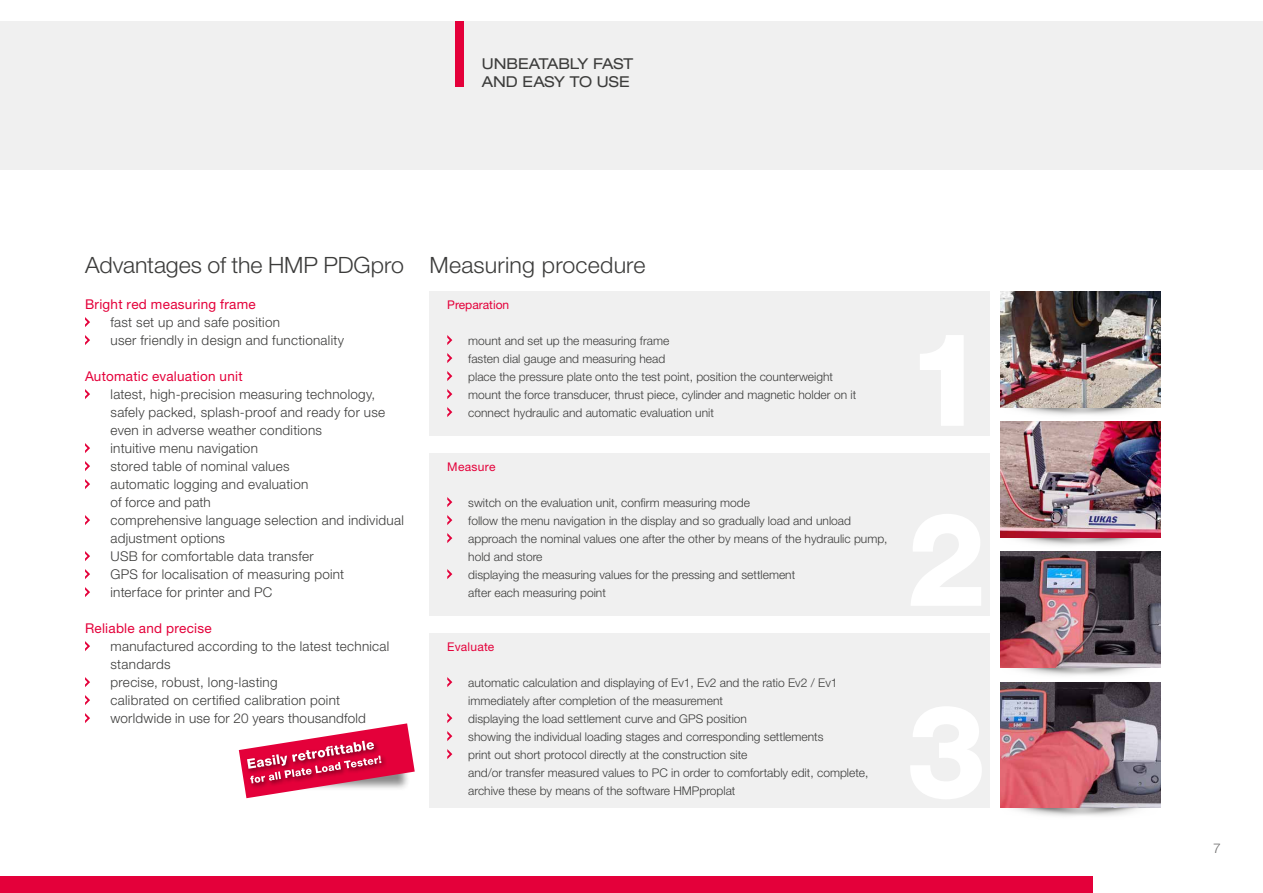
<style>
.page{position:relative;width:1263px;height:893px;background:#fff}
.page>*{position:absolute;margin:0;border:0;box-sizing:border-box;transform-origin:0 0}
.t1{font:300 22.5px "Helvetica Neue LT Std";color:#3c3c3b}
.t2{font:expanded 15px/18px "Helvetica Neue LT Std";letter-spacing:-.005em;color:#3c3c3b}
.t3{font:300 13.5px/18px "Helvetica Neue LT Std";letter-spacing:.02em;color:#3c3c3b}
.t4{font:13.5px "Helvetica Neue LT Std";letter-spacing:.02em;color:#e4003a}
.t5{font:300 13.5px "Helvetica Neue LT Std";color:#706f6f}
.t6{font:300 12px/18px "Helvetica Neue LT Std";color:#3c3c3b}
.t7{font:12px "Helvetica Neue LT Std";letter-spacing:.005em;color:#e4003a}
.t8{font:12px "Helvetica Neue LT Std";letter-spacing:.025em;color:#e4003a}
</style>
<div class="page">
<div style="left:0;top:876px;width:1093px;height:17px;background:#e4003a"></div>
<div style="left:0;top:21px;width:1263px;height:149px;background:#f0f0f0"></div>
<svg style="left:239px;top:723px;width:176px;height:75px"></svg>
<img style="left:1000px;top:688px;width:160px;height:128px">
<img style="left:1000px;top:558px;width:160px;height:130px">
<img style="left:1000px;top:427px;width:160px;height:131px">
<img style="left:1000px;top:292px;width:160px;height:135px">
<div style="left:429px;top:633px;width:561px;height:175px;background:#f0f0f0"></div>
<div style="left:429px;top:453px;width:561px;height:162px;background:#f0f0f0"></div>
<div style="left:429px;top:291px;width:561px;height:144px;background:#f0f0f0"></div>
<svg style="left:85px;top:317px;width:5px;height:10px"></svg>
<svg style="left:85px;top:335px;width:5px;height:10px"></svg>
<svg style="left:85px;top:389px;width:5px;height:10px"></svg>
<svg style="left:85px;top:443px;width:5px;height:10px"></svg>
<svg style="left:85px;top:461px;width:5px;height:10px"></svg>
<svg style="left:85px;top:479px;width:5px;height:10px"></svg>
<svg style="left:85px;top:515px;width:5px;height:10px"></svg>
<svg style="left:85px;top:551px;width:5px;height:10px"></svg>
<svg style="left:85px;top:569px;width:5px;height:10px"></svg>
<svg style="left:85px;top:587px;width:5px;height:10px"></svg>
<svg style="left:85px;top:641px;width:5px;height:10px"></svg>
<svg style="left:85px;top:677px;width:5px;height:10px"></svg>
<svg style="left:85px;top:695px;width:5px;height:10px"></svg>
<svg style="left:85px;top:713px;width:5px;height:10px"></svg>
<svg style="left:447px;top:335px;width:5px;height:10px"></svg>
<svg style="left:447px;top:353px;width:5px;height:10px"></svg>
<svg style="left:447px;top:371px;width:5px;height:10px"></svg>
<svg style="left:447px;top:389px;width:5px;height:10px"></svg>
<svg style="left:447px;top:407px;width:5px;height:10px"></svg>
<svg style="left:447px;top:497px;width:5px;height:10px"></svg>
<svg style="left:447px;top:515px;width:5px;height:10px"></svg>
<svg style="left:447px;top:533px;width:5px;height:10px"></svg>
<svg style="left:447px;top:569px;width:5px;height:10px"></svg>
<svg style="left:447px;top:677px;width:5px;height:10px"></svg>
<svg style="left:447px;top:713px;width:5px;height:10px"></svg>
<svg style="left:447px;top:731px;width:5px;height:10px"></svg>
<svg style="left:447px;top:749px;width:5px;height:10px"></svg>
<div style="left:455px;top:21px;width:9px;height:66px;background:#e4003a"></div>
<p class="t2" style="left:482px;top:55px;width:153px">UNBEATABLY FAST<br>AND EASY TO USE</p>
<h1 class="t1" style="left:85px;top:251px;width:320px">Advantages of the HMP PDGpro</h1>
<p class="t4" style="left:85px;top:296px;width:172px">Bright red measuring frame</p>
<p class="t3" style="left:111px;top:313px;width:235px">fast set up and safe position<br>user friendly in design and functionality</p>
<p class="t4" style="left:85px;top:368px;width:159px">Automatic evaluation unit</p>
<p class="t3" style="left:111px;top:385px;width:295px">latest, high-precision measuring technology, safely packed, splash-proof and ready for use even in adverse weather conditions<br>intuitive menu navigation<br>stored table of nominal values<br>automatic logging and evaluation<br>of force and path<br>comprehensive language selection and individual adjustment options<br>USB for comfortable data transfer<br>GPS for localisation of measuring point<br>interface for printer and PC</p>
<p class="t4" style="left:85px;top:620px;width:128px">Reliable and precise</p>
<p class="t3" style="left:111px;top:637px;width:280px">manufactured according to the latest technical standards<br>precise, robust, long-lasting<br>calibrated on certified calibration point worldwide in use for 20 years thousandfold</p>
<h1 class="t1" style="left:429px;top:251px;width:218px">Measuring procedure</h1>
<p class="t7" style="left:447px;top:298px;width:64px">Preparation</p>
<p class="t6" style="left:468px;top:332px;width:389px">mount and set up the measuring frame<br>fasten dial gauge and measuring head<br>place the pressure plate onto the test point, position the counterweight mount the force transducer, thrust piece, cylinder and magnetic holder on it connect hydraulic and automatic evaluation unit</p>
<p class="t8" style="left:447px;top:460px;width:50px">Measure</p>
<p class="t6" style="left:468px;top:494px;width:421px">switch on the evaluation unit, confi rm measuring mode<br>follow the menu navigation in the display and so gradually load and unload approach the nominal values one after the other by means of the hydraulic pump, hold and store<br>displaying the measuring values for the pressing and settlement<br>after each measuring point</p>
<p class="t7" style="left:447px;top:640px;width:49px">Evaluate</p>
<p class="t6" style="left:468px;top:674px;width:402px">automatic calculation and displaying of Ev1, Ev2 and the ratio Ev2 / Ev1 immediately after completion of the measurement<br>displaying the load settlement curve and GPS position<br>showing the individual loading stages and corresponding settlements<br>print out short protocol directly at the construction site<br>and/or transfer measured values to PC in order to comfortably edit, complete, archive these by means of the software HMPproplat</p>
<p class="t5" style="left:1213px;top:840px;width:9px">7</p>
</div>
